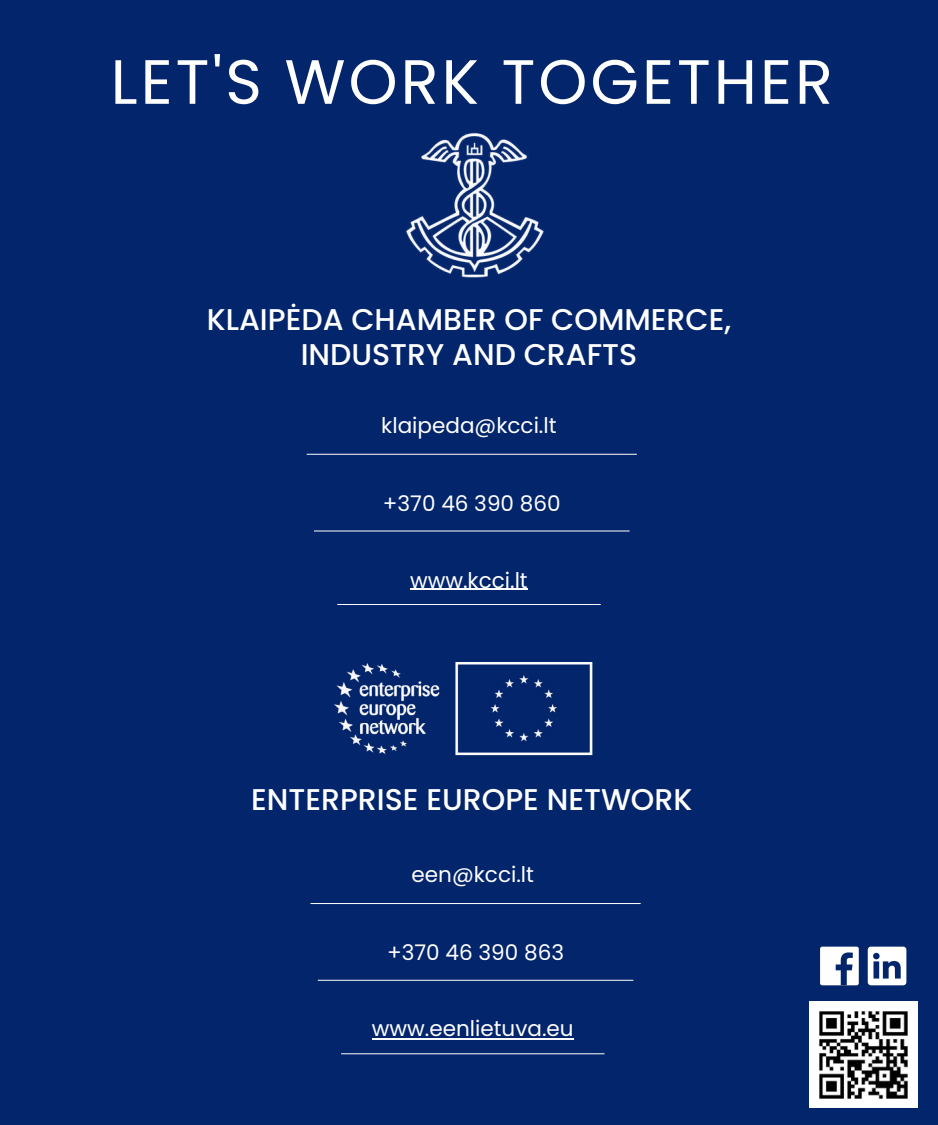
<style>
.page{position:relative;width:938px;height:1125px;background:#03256c}
.page>*{position:absolute;margin:0;border:0;box-sizing:border-box;transform-origin:0 0}
.t1{font:62.5px "Poppins";letter-spacing:.045em;color:#fff}
.t2{font:500 30px/35.6px "Poppins";color:#fff;text-align:center}
.t3{font:21.5px "Poppins";color:#fff}
</style>
<div class="page">
<hr style="left:307px;top:454px;width:330px;height:1px;background:#fff">
<hr style="left:314px;top:531px;width:315px;height:1px;background:#fff">
<hr style="left:337px;top:604px;width:263px;height:1px;background:#fff">
<img style="left:406px;top:132px;width:138px;height:146px">
<img style="left:334px;top:662px;width:259px;height:94px">
<hr style="left:310px;top:903px;width:330px;height:1px;background:#fff">
<hr style="left:318px;top:980px;width:315px;height:1px;background:#fff">
<hr style="left:341px;top:1053px;width:263px;height:1px;background:#fff">
<div style="left:809px;top:1001px;width:108px;height:106px;background:#fff"></div>
<img style="left:820px;top:1012px;width:87px;height:87px">
<svg style="left:867px;top:947px;width:39px;height:38px"></svg>
<div style="left:820px;top:947px;width:38px;height:38px;background:#fff;border-radius:2px"></div>
<svg style="left:835px;top:952px;width:17px;height:33px"></svg>
<hr style="left:410px;top:589px;width:118px;height:1px;background:#fff">
<hr style="left:372px;top:1038px;width:201px;height:2px;background:#fff">
<h1 class="t1" style="left:111px;top:38px;width:723px">LET'S WORK TOGETHER</h1>
<h2 class="t2" style="left:207px;top:302px;width:526px">KLAIPĖDA CHAMBER OF COMMERCE,<br>INDUSTRY AND CRAFTS</h2>
<p class="t3" style="left:381px;top:411px;width:177px">klaipeda@kcci.lt</p>
<p class="t3" style="left:383px;top:489px;width:179px">+370 46 390 860</p>
<p class="t3" style="left:410px;top:565px;width:119px">www.kcci.lt</p>
<h2 class="t2" style="left:251px;top:782px;width:443px">ENTERPRISE EUROPE NETWORK</h2>
<p class="t3" style="left:411px;top:860px;width:124px">een@kcci.lt</p>
<p class="t3" style="left:387px;top:938px;width:178px">+370 46 390 863</p>
<p class="t3" style="left:372px;top:1014px;width:203px">www.eenlietuva.eu</p>
</div>
